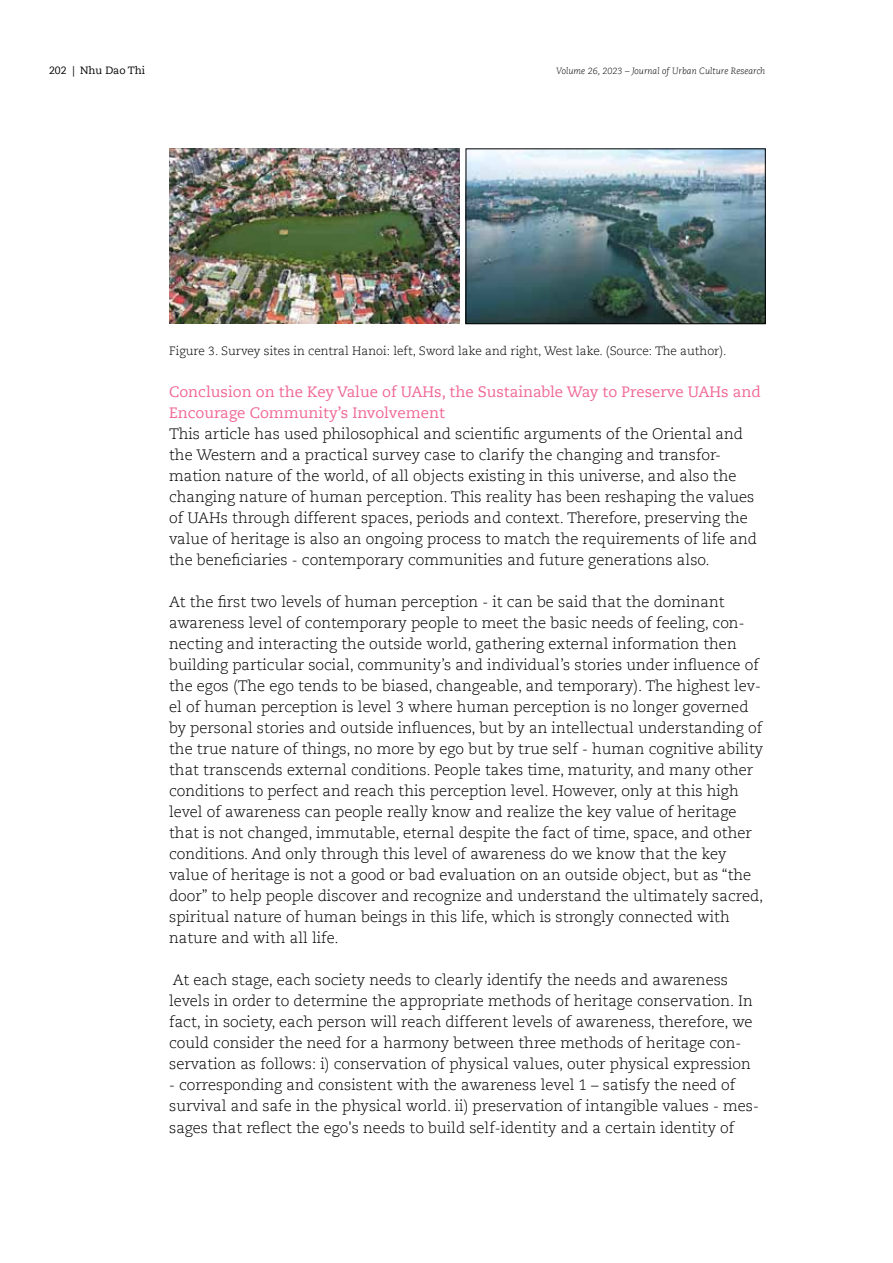
<style>
.page{position:relative;width:893px;height:1263px;background:#fff}
.page>*{position:absolute;margin:0;border:0;box-sizing:border-box;transform-origin:0 0}
.t1{font:300 15px/21px "Caecilia LT Std";color:#000}
.t2{font:15px/21px "Caecilia LT Std";color:#f06797}
.t3{font:300 12px "Caecilia LT Std";color:#000}
.t4{font:10.5px "Caecilia LT Std";color:#000}
.t5{font:italic 300 9px "Caecilia LT Std";color:#000}
</style>
<div class="page">
<img style="left:169px;top:149px;width:291px;height:175px">
<img style="left:468px;top:151px;width:295px;height:171px">
<div style="left:466px;top:149px;width:299px;height:175px;border:1px solid #000"></div>
<p class="t4" style="left:80px;top:64px;width:66px">Nhu Dao Thi</p>
<p class="t4" style="left:49px;top:64px;width:27px">202 |</p>
<p class="t5" style="left:556px;top:65px;width:210px">Volume 26, 2023 – Journal of Urban Culture Research</p>
<p class="t3" style="left:169px;top:344px;width:559px">Figure 3. Survey sites in central Hanoi: left, Sword lake and right, West lake. (Source: The author).</p>
<p class="t2" style="left:169px;top:382px;width:593px">Conclusion on the Key Value of UAHs, the Sustainable Way to Preserve UAHs and<br>Encourage Community’s Involvement</p>
<p class="t1" style="left:169px;top:424px;width:589px">This article has used philosophical and scientific arguments of the Oriental and the Western and a practical survey case to clarify the changing and transfor&shy;mation nature of the world, of all objects existing in this universe, and also the changing nature of human perception. This reality has been reshaping the values of UAHs through different spaces, periods and context. Therefore, preserving the value of heritage is also an ongoing process to match the requirements of life and the beneficiaries - contemporary communities and future generations also.</p>
<p class="t1" style="left:169px;top:592px;width:596px">At the first two levels of human perception - it can be said that the dominant awareness level of contemporary people to meet the basic needs of feeling, con&shy;necting and interacting the outside world, gathering external information then building particular social, community’s and individual’s stories under influence of the egos (The ego tends to be biased, changeable, and temporary). The highest lev&shy;el of human perception is level 3 where human perception is no longer governed by personal stories and outside influences, but by an intellectual understanding of the true nature of things, no more by ego but by true self - human cognitive ability that transcends external conditions. People takes time, maturity, and many other conditions to perfect and reach this perception level. However, only at this high level of awareness can people really know and realize the key value of heritage that is not changed, immutable, eternal despite the fact of time, space, and other conditions. And only through this level of awareness do we know that the key value of heritage is not a good or bad evaluation on an outside object, but as “the door” to help people discover and recognize and understand the ultimately sacred, spiritual nature of human beings in this life, which is strongly connected with nature and with all life.</p>
<p class="t1" style="left:169px;top:970px;width:585px">At each stage, each society needs to clearly identify the needs and awareness levels in order to determine the appropriate methods of heritage conservation. In fact, in society, each person will reach different levels of awareness, therefore, we could consider the need for a harmony between three methods of heritage con&shy;servation as follows: i) conservation of physical values, outer physical expression</p>
<p class="t1" style="left:169px;top:1075px;width:591px">- corresponding and consistent with the awareness level 1 – satisfy the need of survival and safe in the physical world. ii) preservation of intangible values - mes&shy;sages that reflect the ego's needs to build self-identity and a certain identity of</p>
</div>
